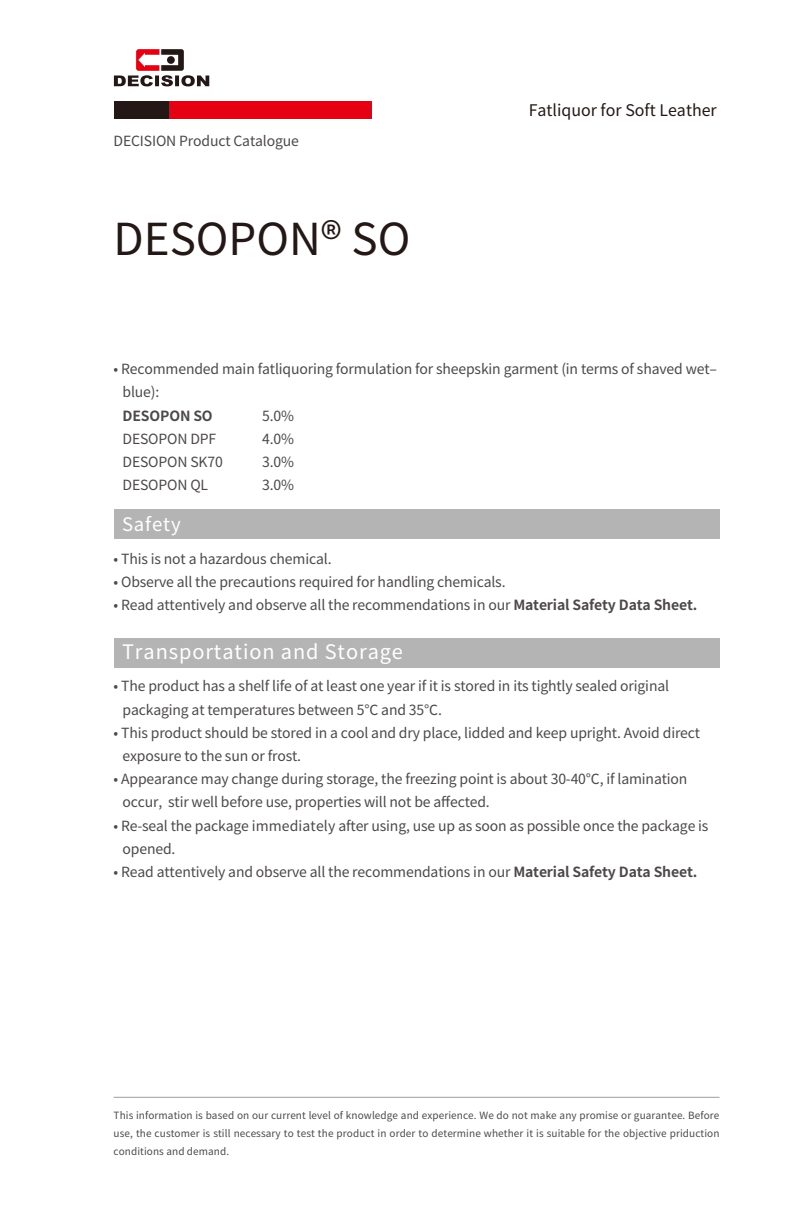
<style>
.page{position:relative;width:811px;height:1225px;background:#fff}
.page>*{position:absolute;margin:0;border:0;box-sizing:border-box;transform-origin:0 0}
.t1{font:44px "Noto Sans Hans";color:#231815}
.t2{font:20px "Noto Sans Hans";letter-spacing:.045em;color:#fff}
.t3{font:18.6px "Noto Sans Hans";letter-spacing:.045em;color:#fff}
.t4{font:16px "Noto Sans Hans";color:#231815}
.t5{font:14px/23.2px "Noto Sans Hans";letter-spacing:-.01em;color:#4c4948}
.t6{font:700 14px "Noto Sans Hans";letter-spacing:-.01em;color:#4c4948}
.t7{font:10px/18px "Noto Sans Hans";letter-spacing:.01em;color:#4c4948;text-align:justify}
.s1{font-weight:700}
</style>
<div class="page">
<div style="left:168px;top:101px;width:204px;height:18px;background:#e50012"></div>
<div style="left:114px;top:101px;width:54px;height:18px;background:#231815"></div>
<svg style="left:114px;top:49px;width:95px;height:37px"></svg>
<div style="left:167px;top:56px;width:8px;height:8px;background:#231815;border-radius:50%"></div>
<hr style="left:114px;top:1097px;width:605px;height:1px;background:#9e9e9f">
<div style="left:114px;top:638px;width:605px;height:29px;background:#b4b4b5"></div>
<div style="left:114px;top:509px;width:605px;height:29px;background:#b4b4b5"></div>
<p class="t5" style="left:114px;top:130px;width:187px">DECISION Product Catalogue</p>
<h1 class="t1" style="left:114px;top:214px;width:298px">DESOPON® SO</h1>
<p class="t4" style="left:528px;top:101px;width:190px">Fatliquor for Soft Leather</p>
<p class="t5" style="left:122px;top:358px;width:596px;text-indent:-9px">• Recommended main fatliquoring formulation for sheepskin garment (in terms of shaved wet‒ blue):</p>
<p class="t6" style="left:123px;top:407px;width:92px">DESOPON SO</p>
<p class="t5" style="left:262px;top:404px;width:33px">5.0%</p>
<p class="t5" style="left:122px;top:427px;width:95px">DESOPON DPF</p>
<p class="t5" style="left:262px;top:427px;width:33px">4.0%</p>
<p class="t5" style="left:122px;top:450px;width:102px">DESOPON SK70</p>
<p class="t5" style="left:262px;top:450px;width:33px">3.0%</p>
<p class="t5" style="left:122px;top:474px;width:87px">DESOPON QL</p>
<p class="t5" style="left:262px;top:474px;width:33px">3.0%</p>
<h3 class="t3" style="left:122px;top:513px;width:60px">Safety</h3>
<p class="t5" style="left:114px;top:547px;width:219px">• This is not a hazardous chemical.</p>
<p class="t5" style="left:114px;top:570px;width:393px">• Observe all the precautions required for handling chemicals.</p>
<p class="t5" style="left:114px;top:594px;width:585px">• Read attentively and observe all the recommendations in our <span class="s1">Material Safety Data Sheet.</span></p>
<h2 class="t2" style="left:122px;top:641px;width:282px">Transportation and Storage</h2>
<p class="t5" style="left:122px;top:675px;width:548px;text-indent:-9px">• The product has a shelf life of at least one year if it is stored in its tightly sealed original packaging at temperatures between 5℃ and 35℃.</p>
<p class="t5" style="left:122px;top:721px;width:579px;text-indent:-9px">• This product should be stored in a cool and dry place, lidded and keep upright. Avoid direct exposure to the sun or frost.</p>
<p class="t5" style="left:122px;top:767px;width:566px;text-indent:-9px">• Appearance may change during storage, the freezing point is about 30-40℃, if lamination occur, stir well before use, properties will not be affected.</p>
<p class="t5" style="left:122px;top:814px;width:587px;text-indent:-9px">• Re-seal the package immediately after using, use up as soon as possible once the package is opened.</p>
<p class="t5" style="left:114px;top:860px;width:585px">• Read attentively and observe all the recommendations in our <span class="s1">Material Safety Data Sheet.</span></p>
<p class="t7" style="left:114px;top:1106px;width:607px">This information is based on our current level of knowledge and experience. We do not make any promise or guarantee. Before use, the customer is still necessary to test the product in order to determine whether it is suitable for the objective priduction conditions and demand.</p>
</div>
